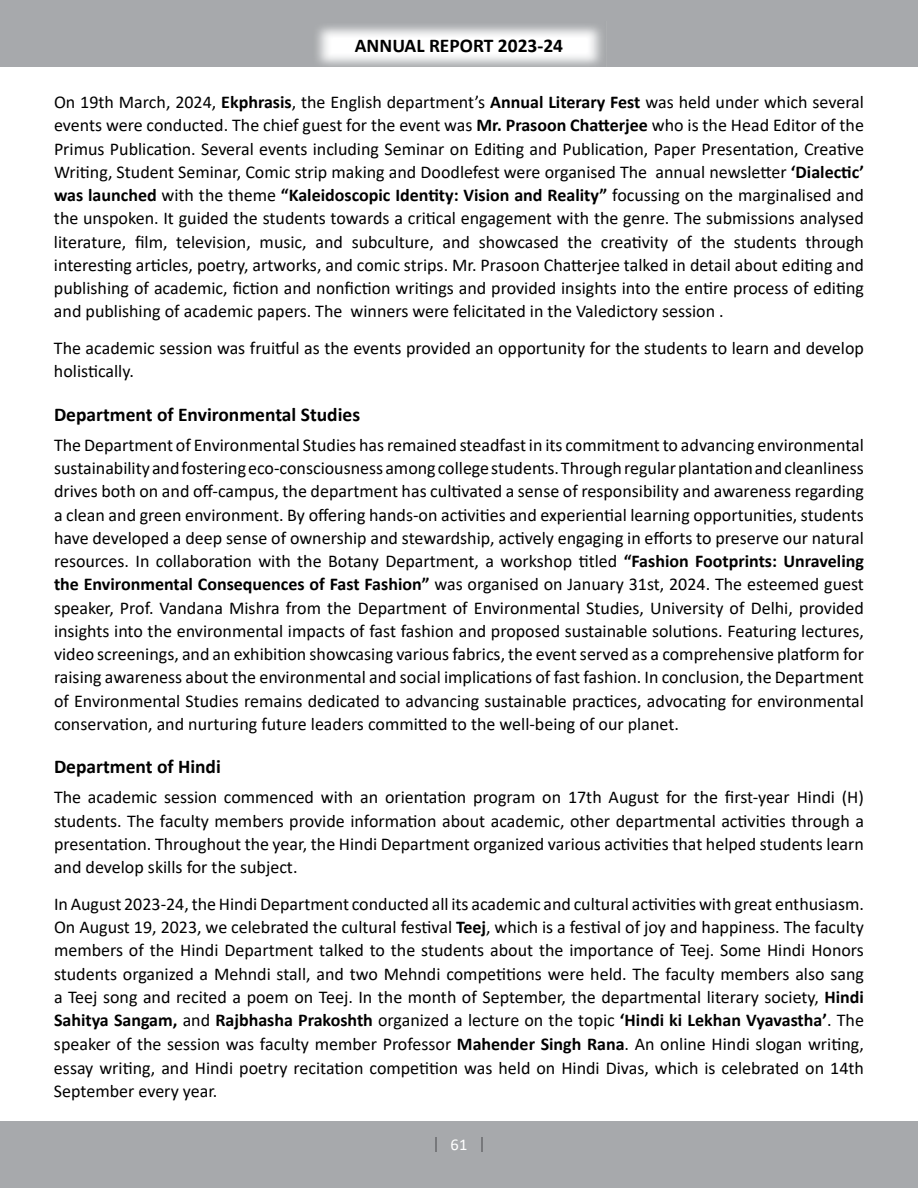
<style>
.page{position:relative;width:918px;height:1188px;background:#fff}
.page>*{position:absolute;margin:0;border:0;box-sizing:border-box;transform-origin:0 0}
.t1{font:700 19.5px "Calibri";color:#000}
.t2{font:18px/23.2px "Calibri";color:#000;text-align:justify}
.t3{font:16.5px "Calibri";color:#fff}
.s1{font-weight:700}
</style>
<div class="page">
<div style="left:0;top:0;width:918px;height:67px;background:#a7a9ac"></div>
<div style="left:0;top:1121px;width:918px;height:67px;background:#a7a9ac"></div>
<img style="left:316px;top:26px;width:286px;height:40px">
<svg style="left:435px;top:1137px;width:2px;height:15px"></svg>
<svg style="left:481px;top:1137px;width:2px;height:15px"></svg>
<p class="t1" style="left:355px;top:33px;width:210px">ANNUAL REPORT 2023-24</p>
<p class="t2" style="left:54px;top:90px;width:812px">On 19th March, 2024, <span class="s1">Ekphrasis</span>, the English department’s <span class="s1">Annual Literary Fest</span> was held under which several events were conducted. The chief guest for the event was <span class="s1">Mr. Prasoon Chatterjee</span> who is the Head Editor of the Primus Publication. Several events including Seminar on Editing and Publication, Paper Presentation, Creative Writing, Student Seminar, Comic strip making and Doodlefest were organised The annual newsletter <span class="s1">‘Dialectic’ was launched</span> with the theme <span class="s1">“Kaleidoscopic Identity: Vision and Reality”</span> focussing on the marginalised and the unspoken. It guided the students towards a critical engagement with the genre. The submissions analysed literature, film, television, music, and subculture, and showcased the creativity of the students through interesting articles, poetry, artworks, and comic strips. Mr. Prasoon Chatterjee talked in detail about editing and publishing of academic, fiction and nonfiction writings and provided insights into the entire process of editing and publishing of academic papers. The winners were felicitated in the Valedictory session .</p>
<p class="t2" style="left:54px;top:336px;width:811px">The academic session was fruitful as the events provided an opportunity for the students to learn and develop holistically.</p>
<p class="t1" style="left:54px;top:402px;width:308px">Department of Environmental Studies</p>
<p class="t2" style="left:54px;top:433px;width:812px">The Department of Environmental Studies has remained steadfast in its commitment to advancing environmental sustainability and fostering eco-consciousness among college students. Through regular plantation and cleanliness drives both on and off-campus, the department has cultivated a sense of responsibility and awareness regarding a clean and green environment. By offering hands-on activities and experiential learning opportunities, students have developed a deep sense of ownership and stewardship, actively engaging in efforts to preserve our natural resources. In collaboration with the Botany Department, a workshop titled <span class="s1">“Fashion Footprints: Unraveling the Environmental Consequences of Fast Fashion”</span> was organised on January 31st, 2024. The esteemed guest speaker, Prof. Vandana Mishra from the Department of Environmental Studies, University of Delhi, provided insights into the environmental impacts of fast fashion and proposed sustainable solutions. Featuring lectures, video screenings, and an exhibition showcasing various fabrics, the event served as a comprehensive platform for raising awareness about the environmental and social implications of fast fashion. In conclusion, the Department of Environmental Studies remains dedicated to advancing sustainable practices, advocating for environmental conservation, and nurturing future leaders committed to the well-being of our planet.</p>
<p class="t1" style="left:54px;top:754px;width:168px">Department of Hindi</p>
<p class="t2" style="left:54px;top:785px;width:812px">The academic session commenced with an orientation program on 17th August for the first-year Hindi (H) students. The faculty members provide information about academic, other departmental activities through a presentation. Throughout the year, the Hindi Department organized various activities that helped students learn and develop skills for the subject.</p>
<p class="t2" style="left:54px;top:892px;width:812px">In August 2023-24, the Hindi Department conducted all its academic and cultural activities with great enthusiasm.<br>On August 19, 2023, we celebrated the cultural festival <span class="s1">Teej</span>, which is a festival of joy and happiness. The faculty members of the Hindi Department talked to the students about the importance of Teej. Some Hindi Honors students organized a Mehndi stall, and two Mehndi competitions were held. The faculty members also sang a Teej song and recited a poem on Teej. In the month of September, the departmental literary society, <span class="s1">Hindi Sahitya Sangam,</span> and <span class="s1">Rajbhasha Prakoshth</span> organized a lecture on the topic <span class="s1">‘Hindi ki Lekhan Vyavastha’</span>. The speaker of the session was faculty member Professor <span class="s1">Mahender Singh Rana</span>. An online Hindi slogan writing, essay writing, and Hindi poetry recitation competition was held on Hindi Divas, which is celebrated on 14th September every year.</p>
<p class="t3" style="left:451px;top:1133px;width:18px">61</p>
</div>
